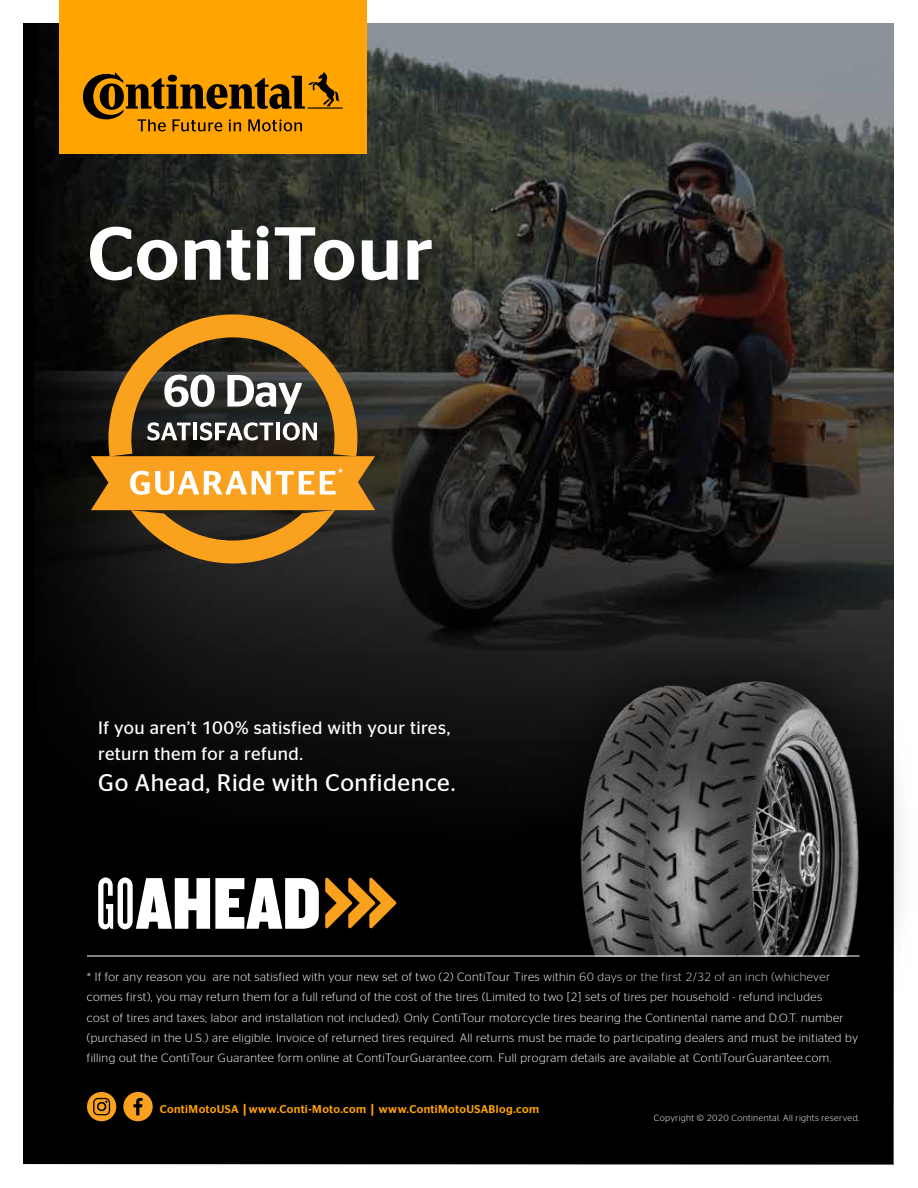
<style>
.page{position:relative;width:918px;height:1188px;background:#fff}
.page>*{position:absolute;margin:0;border:0;box-sizing:border-box;transform-origin:0 0}
.t1{font:500 75px "Continental Stag Sans";letter-spacing:.015em;color:#fff}
.t2{font:24px "Continental Stag Sans";letter-spacing:.025em;color:#fff}
.t3{font:18px/26.2px "Continental Stag Sans";letter-spacing:.02em;color:#fff}
.t4{font:13.5px "Continental Stag Sans";color:#fff}
.t5{font:300 12px/20.2px "Continental Stag Sans";letter-spacing:.035em;color:#fff}
.t6{font:500 11.25px "Continental Stag Sans";letter-spacing:.035em;color:#ffa400}
.t7{font:300 9px "Continental Stag Sans";letter-spacing:.04em;color:#fff}
.s1{font-size:15px}
</style>
<div class="page">
<img style="left:24px;top:24px;width:869px;height:1140px">
<svg style="left:108px;top:314px;width:249px;height:142px;background:#65491d"></svg>
<svg style="left:91px;top:456px;width:284px;height:107px;background:#a8782f"></svg>
<svg style="left:164px;top:375px;width:51px;height:32px"></svg>
<svg style="left:227px;top:375px;width:75px;height:39px"></svg>
<svg style="left:147px;top:422px;width:44px;height:19px"></svg>
<hr style="left:193px;top:423px;width:4px;height:17px;background:#fff">
<svg style="left:200px;top:422px;width:73px;height:19px"></svg>
<hr style="left:276px;top:423px;width:4px;height:17px;background:#fff">
<svg style="left:283px;top:422px;width:34px;height:19px"></svg>
<div style="left:519px;top:620px;width:399px;height:400px;background:#000;opacity:.75"></div>
<img style="left:534px;top:671px;width:360px;height:285px">
<svg style="left:325px;top:878px;width:71px;height:50px;background:#83550f"></svg>
<svg style="left:98px;top:877px;width:221px;height:52px"></svg>
<div style="left:59px;top:0;width:307px;height:154px;background:#ffa400"></div>
<svg style="left:83px;top:72px;width:260px;height:59px"></svg>
<hr style="left:87px;top:956px;width:773px;height:1px;background:#fff">
<svg style="left:87px;top:1092px;width:29px;height:29px"></svg>
<svg style="left:123px;top:1092px;width:30px;height:29px"></svg>
<h1 class="t1" style="left:88px;top:210px;width:347px">ContiTour</h1>
<p class="t4" style="left:338px;top:465px;width:7px">*</p>
<h3 class="t3" style="left:98px;top:714px;width:354px">If you aren’t 100% satisfied with your tires, return them for a refund.</h3>
<h2 class="t2" style="left:98px;top:769px;width:359px">Go Ahead, Ride with Confidence.</h2>
<p class="t5" style="left:87px;top:967px;width:773px">* If for any reason you are not satisfied with your new set of two (2) ContiTour Tires within 60 days or the first 2/32 of an inch (whichever comes first), you may return them for a full refund of the cost of the tires (Limited to two [2] sets of tires per household - refund includes<br>cost of tires and taxes; labor and installation not included). Only ContiTour motorcycle tires bearing the Continental name and D.O.T. number (purchased in the U.S.) are eligible. Invoice of returned tires required. All returns must be made to participating dealers and must be initiated by filling out the ContiTour Guarantee form online at ContiTourGuarantee.com. Full program details are available at ContiTourGuarantee.com.</p>
<p class="t6" style="left:160px;top:1102px;width:381px">ContiMotoUSA <span class="s1">|</span> www.Conti-Moto.com <span class="s1">|</span> www.ContiMotoUSABlog.com</p>
<p class="t7" style="left:654px;top:1113px;width:207px">Copyright © 2020 Continental. All rights reserved.</p>
</div>
